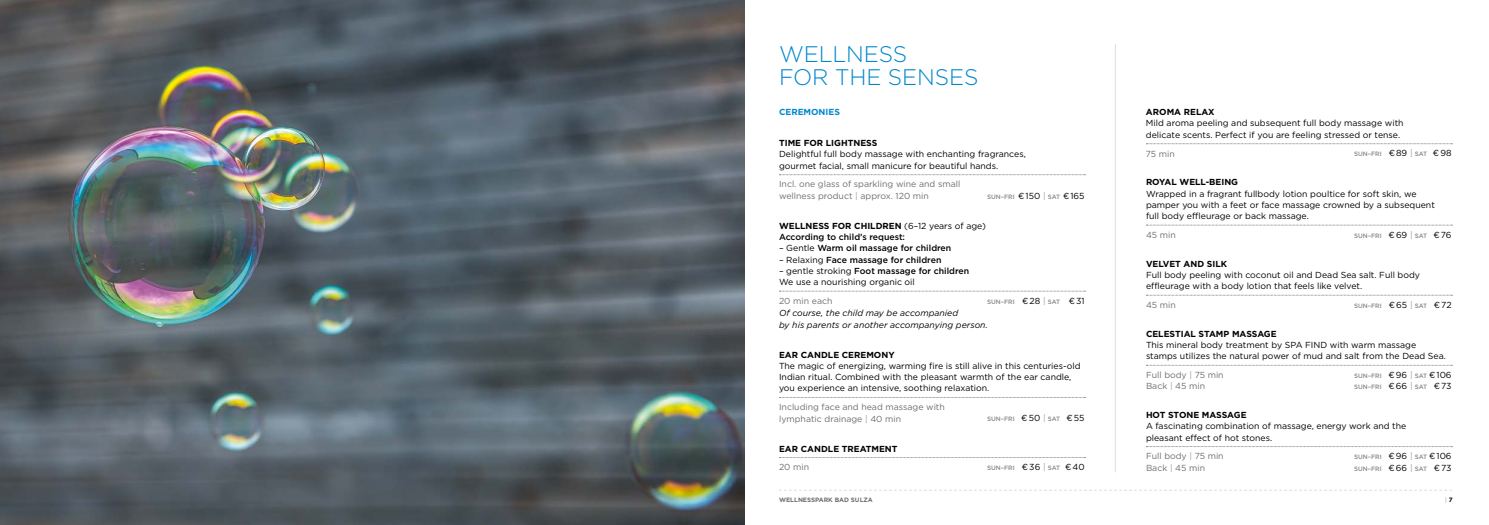
<style>
.page{position:relative;width:1489px;height:525px;background:#fff}
.page>*{position:absolute;margin:0;border:0;box-sizing:border-box;transform-origin:0 0}
.t1{font:300 22.5px/22.5px "Gotham";letter-spacing:-.005em;color:#0087cb}
.t2{font:8.75px/11.2px "Gotham";color:#000}
.t3{font:8.75px/11.2px "Gotham";color:#6e6e6e}
.t4{font:700 8.75px "Gotham";color:#000}
.t5{font:500 8.75px "Gotham";color:#000}
.t6{font:italic 8.75px/11.2px "Gotham";color:#000}
.t7{font:700 8.75px "Gotham";color:#0087cb}
.t8{font:500 6.25px "Gotham";color:#868786}
.t9{font:700 6.25px "Gotham";color:#6e6e6e}
.t10{font:300 6.25px "Gotham";color:#6e6e6e}
.s1{color:#9c9c9d}
.s2{font-weight:400;font-size:8.75px;color:#000}
.s3{font-weight:400;font-size:8.75px;color:#9c9c9d}
.s4{font-weight:400}
.s5{font-weight:500}
.s6{font-weight:700;color:#000}
</style>
<div class="page">
<hr style="left:1115px;top:44px;width:1px;height:428px;background:#e3e3e3">
<svg style="left:779px;top:174px;width:306px;height:1px"></svg>
<svg style="left:779px;top:291px;width:306px;height:1px"></svg>
<svg style="left:779px;top:397px;width:306px;height:1px"></svg>
<svg style="left:779px;top:457px;width:306px;height:1px"></svg>
<svg style="left:1146px;top:143px;width:306px;height:1px"></svg>
<svg style="left:1146px;top:225px;width:306px;height:1px"></svg>
<svg style="left:1146px;top:295px;width:306px;height:1px"></svg>
<svg style="left:1146px;top:365px;width:306px;height:1px"></svg>
<svg style="left:1146px;top:446px;width:306px;height:1px"></svg>
<svg style="left:780px;top:489px;width:671px;height:1px"></svg>
<img style="left:0;top:0;width:744px;height:524px">
<h1 class="t1" style="left:779px;top:42px;width:201px">WELLNESS<br>FOR THE SENSES</h1>
<p class="t7" style="left:779px;top:106px;width:14px">CERE</p>
<p class="t7" style="left:803px;top:106px;width:32px">MONIES</p>
<p class="t4" style="left:779px;top:137px;width:82px">TIME FOR LIGHTNESS</p>
<p class="t2" style="left:779px;top:148px;width:248px">Delightful full body massage with enchanting fragrances, gourmet facial, small manicure for beautiful hands.</p>
<p class="t3" style="left:779px;top:178px;width:183px">Incl. one glass of sparkling wine and small wellness product <span class="s1">|</span> approx. 120 min</p>
<p class="t8" style="left:987px;top:192px;width:99px">Sun–Fri <span class="s2">€ 150</span> <span class="s3">|</span> Sat <span class="s2">€ 165</span></p>
<p class="t4" style="left:779px;top:220px;width:17px">WELLNESS</p>
<p class="t4" style="left:832px;top:220px;width:46px">FOR CHILDREN</p>
<p class="t2" style="left:904px;top:220px;width:83px">(6–12 years of age)</p>
<p class="t5" style="left:779px;top:231px;width:127px">According to child’s request:</p>
<p class="t5" style="left:779px;top:242px;width:174px"><span class="s4">– Gentle</span> Warm oil massage for children</p>
<p class="t5" style="left:779px;top:253px;width:164px"><span class="s4">– Relaxing</span> Face massage for children</p>
<p class="t2" style="left:779px;top:265px;width:192px">– gentle stroking <span class="s5">Foot massage for children<br></span>We use a nourishing organic oil</p>
<p class="t3" style="left:779px;top:295px;width:55px">20 min each</p>
<p class="t8" style="left:987px;top:297px;width:99px">Sun–Fri <span class="s2">€ 28</span> <span class="s3">|</span> Sat <span class="s2">€ 31</span></p>
<p class="t6" style="left:779px;top:307px;width:210px">Of course, the child may be accompanied<br>by his parents or another accompanying person.</p>
<p class="t4" style="left:779px;top:348px;width:8px">EAR</p>
<p class="t4" style="left:800px;top:348px;width:14px">CANDLE</p>
<p class="t4" style="left:841px;top:348px;width:14px">CERE</p>
<p class="t4" style="left:866px;top:348px;width:30px">MONY</p>
<p class="t2" style="left:779px;top:360px;width:303px">The magic of energizing, warming fire is still alive in this centuries-old<br>Indian ritual. Combined with the pleasant warmth of the ear candle, you experience an intensive, soothing relaxation.</p>
<p class="t3" style="left:779px;top:401px;width:167px">Including face and head massage with lymphatic drainage <span class="s1">|</span> 40 min</p>
<p class="t8" style="left:987px;top:415px;width:99px">Sun–Fri <span class="s2">€ 50</span> <span class="s3">|</span> Sat <span class="s2">€ 55</span></p>
<p class="t4" style="left:779px;top:442px;width:8px">EAR</p>
<p class="t4" style="left:800px;top:442px;width:14px">CANDLE</p>
<p class="t4" style="left:841px;top:442px;width:13px">TREA</p>
<p class="t4" style="left:865px;top:442px;width:33px">TMENT</p>
<p class="t3" style="left:779px;top:461px;width:32px">20 min</p>
<p class="t8" style="left:987px;top:463px;width:99px">Sun–Fri <span class="s2">€ 36</span> <span class="s3">|</span> Sat <span class="s2">€ 40</span></p>
<p class="t4" style="left:1145px;top:106px;width:45px">AROMA RELA</p>
<p class="t4" style="left:1208px;top:106px;width:8px">X</p>
<p class="t2" style="left:1145px;top:117px;width:259px">Mild aroma peeling and subsequent full body massage with delicate scents. Perfect if you are feeling stressed or tense.</p>
<p class="t3" style="left:1145px;top:147px;width:30px">75 min</p>
<p class="t8" style="left:1353px;top:150px;width:99px">Sun–Fri <span class="s2">€ 89</span> <span class="s3">|</span> Sat <span class="s2">€ 98</span></p>
<p class="t4" style="left:1145px;top:176px;width:50px">ROYAL WELL</p>
<p class="t4" style="left:1205px;top:176px;width:34px">-BEING</p>
<p class="t2" style="left:1145px;top:187px;width:290px">Wrapped in a fragrant fullbody lotion poultice for soft skin, we pamper you with a feet or face massage crowned by a subsequent full body effleurage or back massage.</p>
<p class="t3" style="left:1145px;top:229px;width:31px">45 min</p>
<p class="t8" style="left:1353px;top:231px;width:99px">Sun–Fri <span class="s2">€ 69</span> <span class="s3">|</span> Sat <span class="s2">€ 76</span></p>
<p class="t4" style="left:1145px;top:257px;width:46px">VELVET AND</p>
<p class="t4" style="left:1206px;top:257px;width:16px">SILK</p>
<p class="t2" style="left:1145px;top:269px;width:275px">Full body peeling with coconut oil and Dead Sea salt. Full body effleurage with a body lotion that feels like velvet.</p>
<p class="t3" style="left:1145px;top:299px;width:31px">45 min</p>
<p class="t8" style="left:1353px;top:301px;width:99px">Sun–Fri <span class="s2">€ 65</span> <span class="s3">|</span> Sat <span class="s2">€ 72</span></p>
<p class="t4" style="left:1145px;top:327px;width:13px">CELES</p>
<p class="t4" style="left:1174px;top:327px;width:72px">TIAL STAMP MASSA</p>
<p class="t4" style="left:1263px;top:327px;width:13px">GE</p>
<p class="t2" style="left:1145px;top:339px;width:301px">This mineral body treatment by SPA FIND with warm massage stamps utilizes the natural power of mud and salt from the Dead Sea.</p>
<p class="t3" style="left:1145px;top:369px;width:79px">Full body <span class="s1">|</span> 75 min</p>
<p class="t8" style="left:1353px;top:371px;width:99px">Sun–Fri <span class="s2">€ 96</span> <span class="s3">|</span> Sat <span class="s2">€ 106</span></p>
<p class="t3" style="left:1145px;top:380px;width:61px">Back <span class="s1">|</span> 45 min</p>
<p class="t8" style="left:1353px;top:383px;width:99px">Sun–Fri <span class="s2">€ 66</span> <span class="s3">|</span> Sat <span class="s2">€ 73</span></p>
<p class="t4" style="left:1145px;top:409px;width:71px">HOT STONE MASSA</p>
<p class="t4" style="left:1233px;top:409px;width:13px">GE</p>
<p class="t2" style="left:1145px;top:420px;width:262px">A fascinating combination of massage, energy work and the pleasant effect of hot stones.</p>
<p class="t3" style="left:1145px;top:450px;width:79px">Full body <span class="s1">|</span> 75 min</p>
<p class="t8" style="left:1353px;top:453px;width:99px">Sun–Fri <span class="s2">€ 96</span> <span class="s3">|</span> Sat <span class="s2">€ 106</span></p>
<p class="t3" style="left:1145px;top:461px;width:61px">Back <span class="s1">|</span> 45 min</p>
<p class="t8" style="left:1353px;top:464px;width:99px">Sun–Fri <span class="s2">€ 66</span> <span class="s3">|</span> Sat <span class="s2">€ 73</span></p>
<p class="t9" style="left:779px;top:495px;width:95px">WELLNESSPARK BAD SULZA</p>
<p class="t10" style="left:1444px;top:495px;width:9px">| <span class="s6">7</span></p>
</div>
